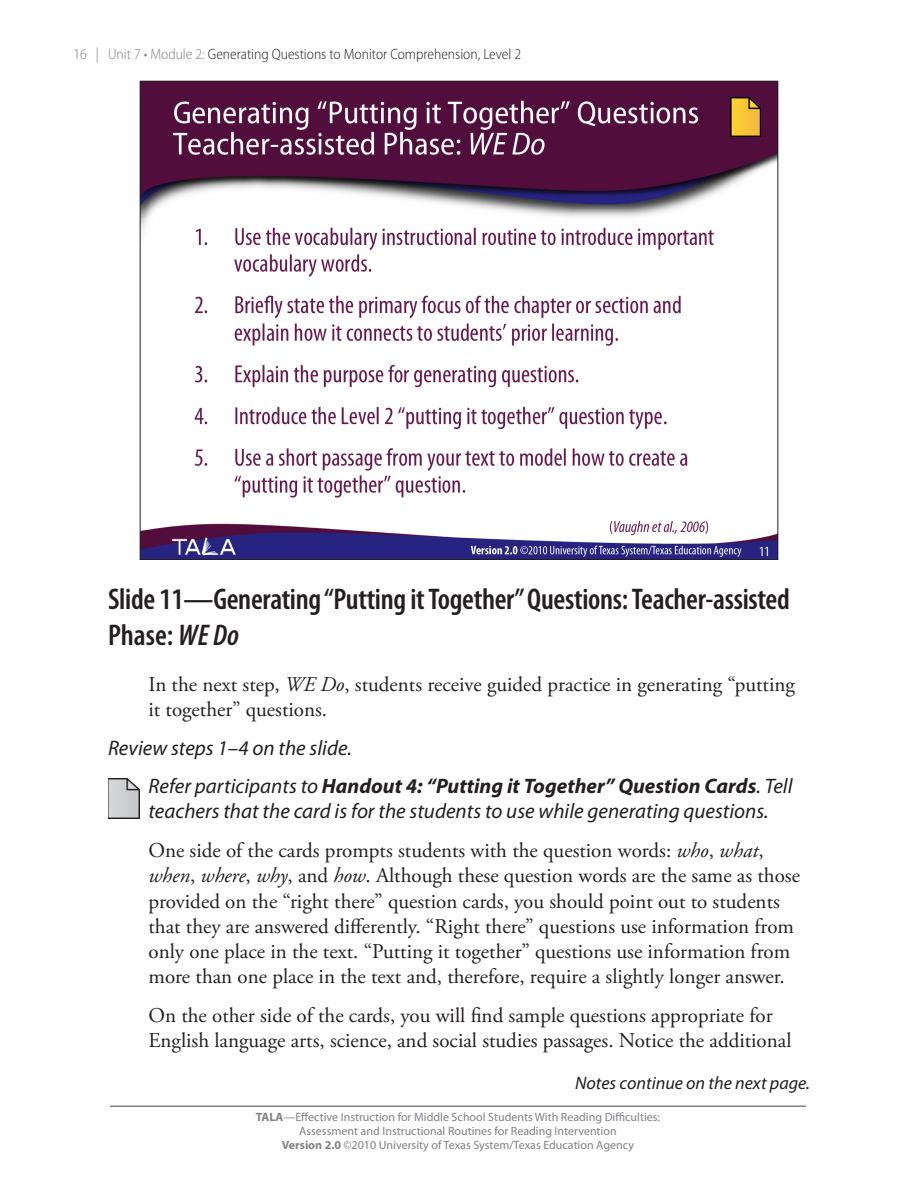
<style>
.page{position:relative;width:918px;height:1188px;background:#fff}
.page>*{position:absolute;margin:0;border:0;box-sizing:border-box;transform-origin:0 0}
.Slide_Name{font:600 condensed 30px/36px "Myriad Pro";letter-spacing:-.01em;color:#231f20}
.Text{font:21px/25.2px "Adobe Garamond Pro";color:#231f20}
.Directive_Handout{font:italic 21px/25.2px "Myriad Pro";color:#231f20}
.Directive{font:italic 21px "Myriad Pro";color:#231f20}
.Notes_Continue{font:italic 18px "Myriad Pro";color:#231f20}
.t1{font:300 semi-condensed 15px "Myriad Pro";color:#231f20}
.t2{font:300 semi-condensed 15px "Myriad Pro";color:#808285}
.t3{font:12px/14.4px "Myriad Pro";color:#808285;text-align:center}
.s1{color:#808285}
.s2{font-style:italic}
.s3{font-weight:700}
</style>
<div class="page">
<hr style="left:110px;top:1106px;width:696px;height:1px;background:#808285">
<img style="left:142px;top:83px;width:634px;height:475px">
<img style="left:108px;top:778px;width:31px;height:40px">
<p class="t2" style="left:74px;top:46px;width:72px">16 | Unit 4</p>
<p class="t2" style="left:108px;top:46px;width:96px">Unit 7 ••Module 2</p>
<p class="t1" style="left:153px;top:46px;width:360px"><span class="s1">Module 3: :</span> Generating Questions to Monitor Comprehension, Level</p>
<p class="t1" style="left:214px;top:46px;width:308px">Generating Questions to Monitor Comprehension, Part 2</p>
<p class="Slide_Name" style="left:108px;top:582px;width:683px">Slide 11—Generating “Putting it Together” Questions: Teacher-assisted<br>Phase: <span class="s2">WE Do</span></p>
<p class="Text" style="left:148px;top:672px;width:648px">In the next step, <span class="s2">WE Do</span>, students receive guided practice in generating “putting it together” questions.</p>
<p class="Directive" style="left:108px;top:736px;width:245px">Review steps 1–4 on the slide.</p>
<p class="Directive_Handout" style="left:148px;top:774px;width:646px">Refer participants to <span class="s3">Handout 4: “Putting it Together” Question Cards</span>. Tell teachers that the card is for the students to use while generating questions.</p>
<p class="Text" style="left:148px;top:839px;width:653px">One side of the cards prompts students with the question words: <span class="s2">who</span>, <span class="s2">what</span>, <span class="s2">when</span>, <span class="s2">where</span>, <span class="s2">why</span>, and <span class="s2">how</span>. Although these question words are the same as those provided on the “right there” question cards, you should point out to students that they are answered differently. “Right there” questions use information from only one place in the text. “Putting it together” questions use information from more than one place in the text and, therefore, require a slightly longer answer.</p>
<p class="Text" style="left:148px;top:1003px;width:645px">On the other side of the cards, you will find sample questions appropriate for<br>English language arts, science, and social studies passages. Notice the additional</p>
<p class="Notes_Continue" style="left:575px;top:1073px;width:236px">Notes continue on the next page.</p>
<p class="t3" style="left:256px;top:1110px;width:406px"><span class="s3">TALA</span>—Effective Instruction for Middle School Students With Reading Difficulties:<br>Assessment and Instructional Routines for Reading Intervention<br><span class="s3">Version 2.0</span> ©2010 University of Texas System/Texas Education Agency</p>
</div>
